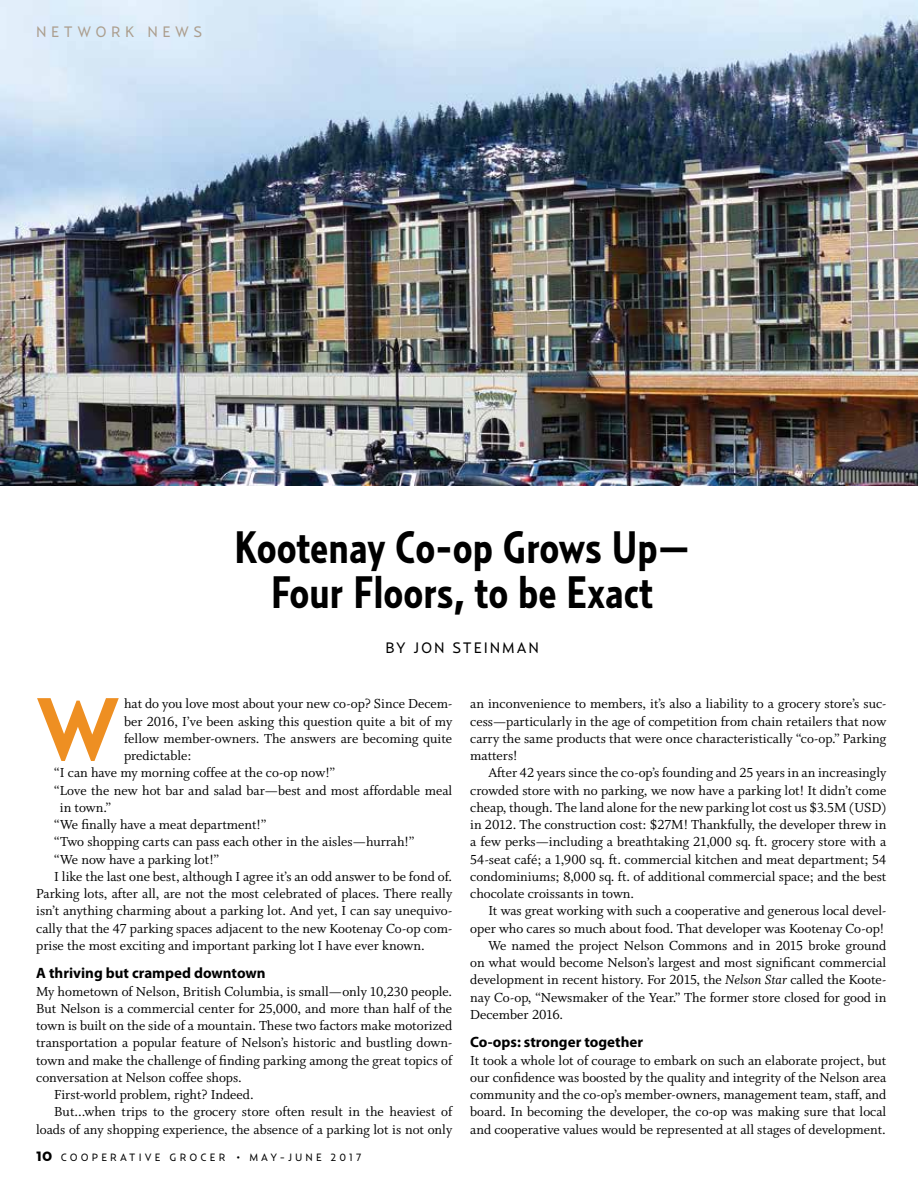
<style>
.page{position:relative;width:918px;height:1188px;background:#fff}
.page>*{position:absolute;margin:0;border:0;box-sizing:border-box;transform-origin:0 0}
.t1{font:700 88.05px "Relay";color:#ee8f22}
.t2{font:700 45px/45px "Relay Cond";color:#000;text-align:center}
.t3{font:700 15px "Myriad Pro";color:#000}
.t4{font:15px "Relay";letter-spacing:.125em;color:#000}
.t5{font:15px "Relay";letter-spacing:.3em;color:#ac9e8e}
.t6{font:14.7px/17.2px "Whitman Roman LF";color:#000;text-align:justify}
.t7{font:10.5px "Relay";letter-spacing:.3em;color:#000}
.s1{font-family:"Relay Wide";font-weight:900;font-size:13.5px}
.s2{font-family:"Proxima Nova"}
.s3{font-family:"Whitman Italic LF"}
</style>
<div class="page">
<img style="left:0;top:0;width:918px;height:486px">
<p class="t5" style="left:36px;top:22px;width:168px">NETWORK NEWS</p>
<h2 class="t2" style="left:234px;top:524px;width:457px">Kootenay Co-op Grows Up—<br>Four Floors, to be Exact</h2>
<p class="t4" style="left:385px;top:638px;width:155px">BY JON STEINMAN</p>
<h1 class="t1" style="left:36px;top:676px;width:85px">W</h1>
<p class="t6" style="left:124px;top:696px;width:330px">hat do you love most about your new co-op? Since Decem-</p>
<p class="t6" style="left:124px;top:713px;width:330px">ber 2016, I’ve been asking this question quite a bit of my</p>
<p class="t6" style="left:124px;top:730px;width:330px">fellow member-owners. The answers are becoming quite</p>
<p class="t6" style="left:124px;top:747px;width:69px">predictable:</p>
<p class="t6" style="left:54px;top:765px;width:282px">“I can have my morning coffee at the co-op now!”</p>
<p class="t6" style="left:54px;top:782px;width:400px">“Love the new hot bar and salad bar—best and most affordable meal</p>
<p class="t6" style="left:60px;top:799px;width:53px">in town.”</p>
<p class="t6" style="left:54px;top:816px;width:214px">“We finally have a meat department!”</p>
<p class="t6" style="left:54px;top:834px;width:362px">“Two shopping carts can pass each other in the aisles—hurrah!”</p>
<p class="t6" style="left:54px;top:851px;width:166px">“We now have a parking lot!”</p>
<p class="t6" style="left:54px;top:868px;width:400px">I like the last one best, although I agree it’s an odd answer to be fond of.</p>
<p class="t6" style="left:36px;top:885px;width:418px">Parking lots, after all, are not the most celebrated of places. There really</p>
<p class="t6" style="left:36px;top:903px;width:418px">isn’t anything charming about a parking lot. And yet, I can say unequivo-</p>
<p class="t6" style="left:36px;top:920px;width:418px">cally that the 47 parking spaces adjacent to the new Kootenay Co-op com-</p>
<p class="t6" style="left:36px;top:937px;width:390px">prise the most exciting and important parking lot I have ever known.</p>
<p class="t3" style="left:36px;top:964px;width:231px">A thriving but cramped downtown</p>
<p class="t6" style="left:36px;top:983px;width:418px">My hometown of Nelson, British Columbia, is small—only 10,230 people.</p>
<p class="t6" style="left:36px;top:1000px;width:418px">But Nelson is a commercial center for 25,000, and more than half of the</p>
<p class="t6" style="left:36px;top:1017px;width:418px">town is built on the side of a mountain. These two factors make motorized</p>
<p class="t6" style="left:36px;top:1035px;width:418px">transportation a popular feature of Nelson’s historic and bustling down-</p>
<p class="t6" style="left:36px;top:1052px;width:418px">town and make the challenge of finding parking among the great topics of</p>
<p class="t6" style="left:36px;top:1069px;width:207px">conversation at Nelson coffee shops.</p>
<p class="t6" style="left:54px;top:1086px;width:201px">First-world problem, right? Indeed.</p>
<p class="t6" style="left:54px;top:1104px;width:400px">But...when trips to the grocery store often result in the heaviest of</p>
<p class="t6" style="left:36px;top:1121px;width:418px">loads of any shopping experience, the absence of a parking lot is not only</p>
<p class="t7" style="left:36px;top:1151px;width:327px"><span class="s1">10</span> COOPERATIVE GROCER <span class="s2">•</span> MAY-JUNE 2017</p>
<p class="t6" style="left:470px;top:696px;width:418px">an inconvenience to members, it’s also a liability to a grocery store’s suc&shy;cess—particularly in the age of competition from chain retailers that now carry the same products that were once characteristically “co-op.” Parking matters!</p>
<p class="t6" style="left:470px;top:765px;width:418px;text-indent:18px">After 42 years since the co-op’s founding and 25 years in an increasingly crowded store with no parking, we now have a parking lot! It didn’t come cheap, though. The land alone for the new parking lot cost us $3.5M (USD) in 2012. The construction cost: $27M! Thankfully, the developer threw in a few perks—including a breathtaking 21,000 sq. ft. grocery store with a 54-seat café; a 1,900 sq. ft. commercial kitchen and meat department; 54 condominiums; 8,000 sq. ft. of additional commercial space; and the best chocolate croissants in town.</p>
<p class="t6" style="left:488px;top:902px;width:400px">It was great working with such a cooperative and generous local devel-</p>
<p class="t6" style="left:470px;top:920px;width:415px">oper who cares so much about food. That developer was Kootenay Co-op!</p>
<p class="t6" style="left:488px;top:937px;width:400px">We named the project Nelson Commons and in 2015 broke ground</p>
<p class="t6" style="left:470px;top:954px;width:418px">on what would become Nelson’s largest and most significant commercial</p>
<p class="t6" style="left:470px;top:971px;width:418px">development in recent history. For 2015, the <span class="s3">Nelson Star</span> called the Koote-</p>
<p class="t6" style="left:470px;top:989px;width:418px">nay Co-op, “Newsmaker of the Year.” The former store closed for good in</p>
<p class="t6" style="left:470px;top:1006px;width:95px">December 2016.</p>
<p class="t3" style="left:470px;top:1033px;width:174px">Co-ops: stronger together</p>
<p class="t6" style="left:470px;top:1052px;width:418px">It took a whole lot of courage to embark on such an elaborate project, but our confidence was boosted by the quality and integrity of the Nelson area community and the co-op’s member-owners, management team, staff, and board. In becoming the developer, the co-op was making sure that local and cooperative values would be represented at all stages of development.</p>
</div>
